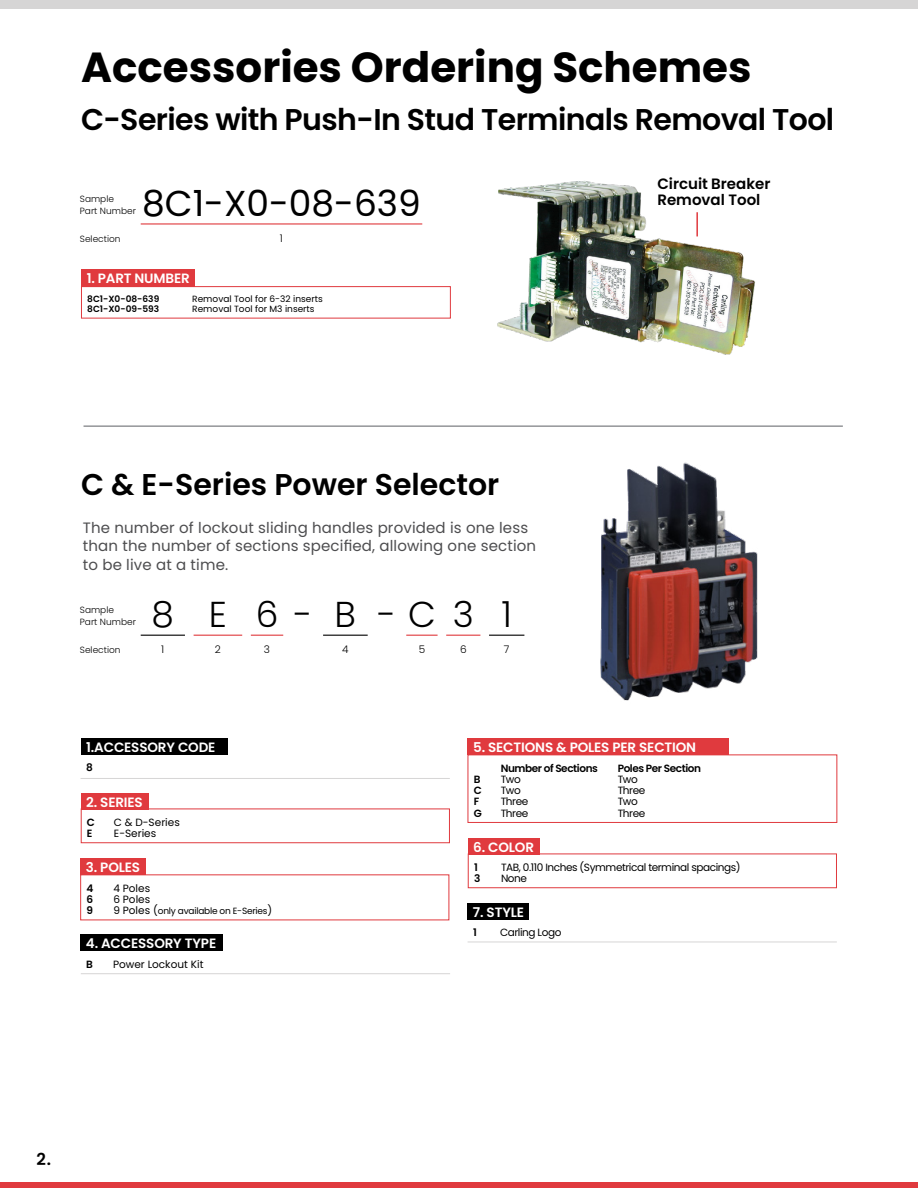
<style>
.page{position:relative;width:918px;height:1188px;background:#fff}
.page>*{position:absolute;margin:0;border:0;box-sizing:border-box;transform-origin:0 0}
.t1{font:700 42px "Poppins";color:#000}
.t2{font:36px "Poppins";color:#000}
.t3{font:300 36px "Poppins";color:#000}
.t4{font:600 30px "Poppins";letter-spacing:-.02em;color:#000}
.t5{font:600 30px "Poppins";color:#000}
.t6{font:600 16.5px "Poppins";color:#000}
.t7{font:15px/18.8px "Poppins";letter-spacing:.01em;color:#4d4d4f}
.t8{font:600 15px/16.5px "Poppins";color:#000}
.t9{font:600 13.5px "Poppins";letter-spacing:-.01em;color:#fff}
.t10{font:10.5px "Poppins";letter-spacing:-.04em;color:#000}
.t11{font:600 10.5px "Poppins";letter-spacing:-.04em;color:#000}
.t12{font:10.5px "Poppins";color:#000}
.t13{font:300 10.5px "Poppins";color:#000}
.t14{font:300 9px/12px "Poppins";color:#000}
.t15{font:9px "Poppins";color:#000}
.t16{font:9px "Poppins";letter-spacing:-.025em;color:#000}
.t17{font:600 9px "Poppins";color:#000}
.s1{font-size:10.5px}
</style>
<div class="page">
<div style="left:0;top:1182px;width:918px;height:6px;background:#e03a3e"></div>
<div style="left:0;top:0;width:918px;height:9px;background:#d6d5d5"></div>
<img style="left:497px;top:181px;width:258px;height:174px">
<hr style="left:696px;top:212px;width:2px;height:24px;background:#e03a3e">
<hr style="left:84px;top:425px;width:759px;height:2px;background:#939598">
<div style="left:81px;top:286px;width:370px;height:32px;border:1px solid #e03a3e"></div>
<div style="left:81px;top:269px;width:114px;height:17px;background:#e03a3e"></div>
<img style="left:600px;top:462px;width:158px;height:239px">
<hr style="left:194px;top:635px;width:48px;height:1px;background:#e03a3e">
<hr style="left:406px;top:635px;width:32px;height:1px;background:#e03a3e">
<hr style="left:251px;top:635px;width:32px;height:1px;background:#e03a3e">
<hr style="left:323px;top:635px;width:45px;height:1px;background:#000">
<hr style="left:141px;top:635px;width:44px;height:1px;background:#000">
<hr style="left:446px;top:635px;width:34px;height:1px;background:#e03a3e">
<hr style="left:489px;top:635px;width:35px;height:1px;background:#000">
<hr style="left:141px;top:223px;width:281px;height:2px;background:#e03a3e">
<div style="left:81px;top:809px;width:369px;height:34px;border:1px solid #e03a3e"></div>
<div style="left:468px;top:854px;width:369px;height:34px;border:1px solid #e03a3e"></div>
<div style="left:468px;top:755px;width:369px;height:68px;border:1px solid #e03a3e"></div>
<div style="left:81px;top:793px;width:67px;height:16px;background:#e03a3e"></div>
<div style="left:468px;top:838px;width:71px;height:16px;background:#e03a3e"></div>
<div style="left:81px;top:739px;width:147px;height:16px;background:#000"></div>
<div style="left:468px;top:739px;width:261px;height:16px;background:#e03a3e"></div>
<hr style="left:81px;top:778px;width:369px;height:1px;background:#d6d5d5">
<hr style="left:468px;top:942px;width:369px;height:1px;background:#d6d5d5">
<hr style="left:81px;top:973px;width:369px;height:1px;background:#d6d5d5">
<div style="left:80px;top:858px;width:66px;height:16px;background:#e03a3e"></div>
<div style="left:80px;top:935px;width:143px;height:16px;background:#000"></div>
<div style="left:468px;top:903px;width:61px;height:16px;background:#000"></div>
<h1 class="t1" style="left:81px;top:42px;width:672px">Accessories Ordering Schemes</h1>
<h3 class="t4" style="left:81px;top:102px;width:755px">C-Series with Push-In Stud Terminals Removal Tool</h3>
<p class="t14" style="left:80px;top:193px;width:58px">Sample<br>Part Number</p>
<h2 class="t2" style="left:142px;top:183px;width:280px">8C1-X0-08-639</h2>
<p class="t14" style="left:80px;top:233px;width:42px">Selection</p>
<p class="t13" style="left:280px;top:232px;width:5px">1</p>
<p class="t9" style="left:87px;top:271px;width:105px">1. PART NUMBER</p>
<p class="t17" style="left:87px;top:293px;width:74px">8C1-X0-08-639</p>
<p class="t15" style="left:192px;top:293px;width:132px">Removal Tool for 6-32 inserts</p>
<p class="t17" style="left:87px;top:304px;width:73px">8C1-X0-09-593</p>
<p class="t15" style="left:192px;top:304px;width:124px">Removal Tool for M3 inserts</p>
<h3 class="t5" style="left:81px;top:467px;width:420px">C &amp; E-Series Power Selector</h3>
<h3 class="t7" style="left:83px;top:518px;width:455px">The number of lockout sliding handles provided is one less than the number of sections specified, allowing one section to be live at a time.</h3>
<p class="t14" style="left:80px;top:604px;width:58px">Sample<br>Part Number</p>
<h2 class="t3" style="left:152px;top:594px;width:362px">8 E 6-B-C3 1</h2>
<p class="t14" style="left:80px;top:644px;width:42px">Selection</p>
<p class="t13" style="left:161px;top:643px;width:5px">1</p>
<p class="t13" style="left:215px;top:643px;width:8px">2</p>
<p class="t13" style="left:264px;top:643px;width:8px">3</p>
<p class="t13" style="left:342px;top:643px;width:8px">4</p>
<p class="t13" style="left:419px;top:643px;width:8px">5</p>
<p class="t13" style="left:460px;top:643px;width:8px">6</p>
<p class="t13" style="left:504px;top:643px;width:7px">7</p>
<h3 class="t8" style="left:657px;top:176px;width:115px">Circuit Breaker<br>Removal Tool</h3>
<p class="t9" style="left:86px;top:740px;width:131px">1.ACCESSORY CODE</p>
<p class="t9" style="left:473px;top:740px;width:225px">5. SECTIONS &amp; POLES PER SECTION</p>
<p class="t11" style="left:86px;top:762px;width:8px">8</p>
<p class="t11" style="left:501px;top:762px;width:99px">Number of Sections</p>
<p class="t11" style="left:618px;top:762px;width:85px">Poles Per Section</p>
<p class="t11" style="left:474px;top:773px;width:8px">B</p>
<p class="t10" style="left:501px;top:773px;width:22px">Two</p>
<p class="t10" style="left:618px;top:773px;width:22px">Two</p>
<p class="t11" style="left:474px;top:784px;width:10px">C</p>
<p class="t10" style="left:501px;top:784px;width:22px">Two</p>
<p class="t10" style="left:618px;top:784px;width:29px">Three</p>
<p class="t11" style="left:474px;top:796px;width:7px">F</p>
<p class="t10" style="left:501px;top:796px;width:29px">Three</p>
<p class="t10" style="left:618px;top:796px;width:22px">Two</p>
<p class="t11" style="left:474px;top:807px;width:10px">G</p>
<p class="t10" style="left:501px;top:807px;width:29px">Three</p>
<p class="t10" style="left:618px;top:807px;width:29px">Three</p>
<p class="t9" style="left:86px;top:794px;width:58px">2. SERIES</p>
<p class="t11" style="left:87px;top:816px;width:10px">C</p>
<p class="t10" style="left:114px;top:816px;width:67px">C &amp; D-Series</p>
<p class="t11" style="left:87px;top:827px;width:7px">E</p>
<p class="t10" style="left:114px;top:827px;width:44px">E-Series</p>
<p class="t9" style="left:86px;top:859px;width:56px">3. POLES</p>
<p class="t11" style="left:86px;top:882px;width:8px">4</p>
<p class="t10" style="left:113px;top:882px;width:38px">4 Poles</p>
<p class="t11" style="left:86px;top:893px;width:8px">6</p>
<p class="t10" style="left:113px;top:893px;width:38px">6 Poles</p>
<p class="t11" style="left:86px;top:904px;width:8px">9</p>
<p class="t16" style="left:113px;top:906px;width:160px"><span class="s1">9 Poles (</span>only available on E-Series<span class="s1">)</span></p>
<p class="t9" style="left:86px;top:936px;width:132px">4. ACCESSORY TYPE</p>
<p class="t11" style="left:86px;top:958px;width:8px">B</p>
<p class="t12" style="left:113px;top:958px;width:92px">Power Lockout Kit</p>
<p class="t9" style="left:473px;top:839px;width:62px">6. COLOR</p>
<p class="t11" style="left:474px;top:861px;width:5px">1</p>
<p class="t10" style="left:501px;top:861px;width:241px">TAB, 0.110 Inches (Symmetrical terminal spacings)</p>
<p class="t11" style="left:474px;top:872px;width:8px">3</p>
<p class="t10" style="left:501px;top:872px;width:28px">None</p>
<p class="t9" style="left:473px;top:904px;width:53px">7. STYLE</p>
<p class="t11" style="left:473px;top:927px;width:5px">1</p>
<p class="t10" style="left:500px;top:927px;width:63px">Carling Logo</p>
<h3 class="t6" style="left:37px;top:1149px;width:16px">2.</h3>
</div>
